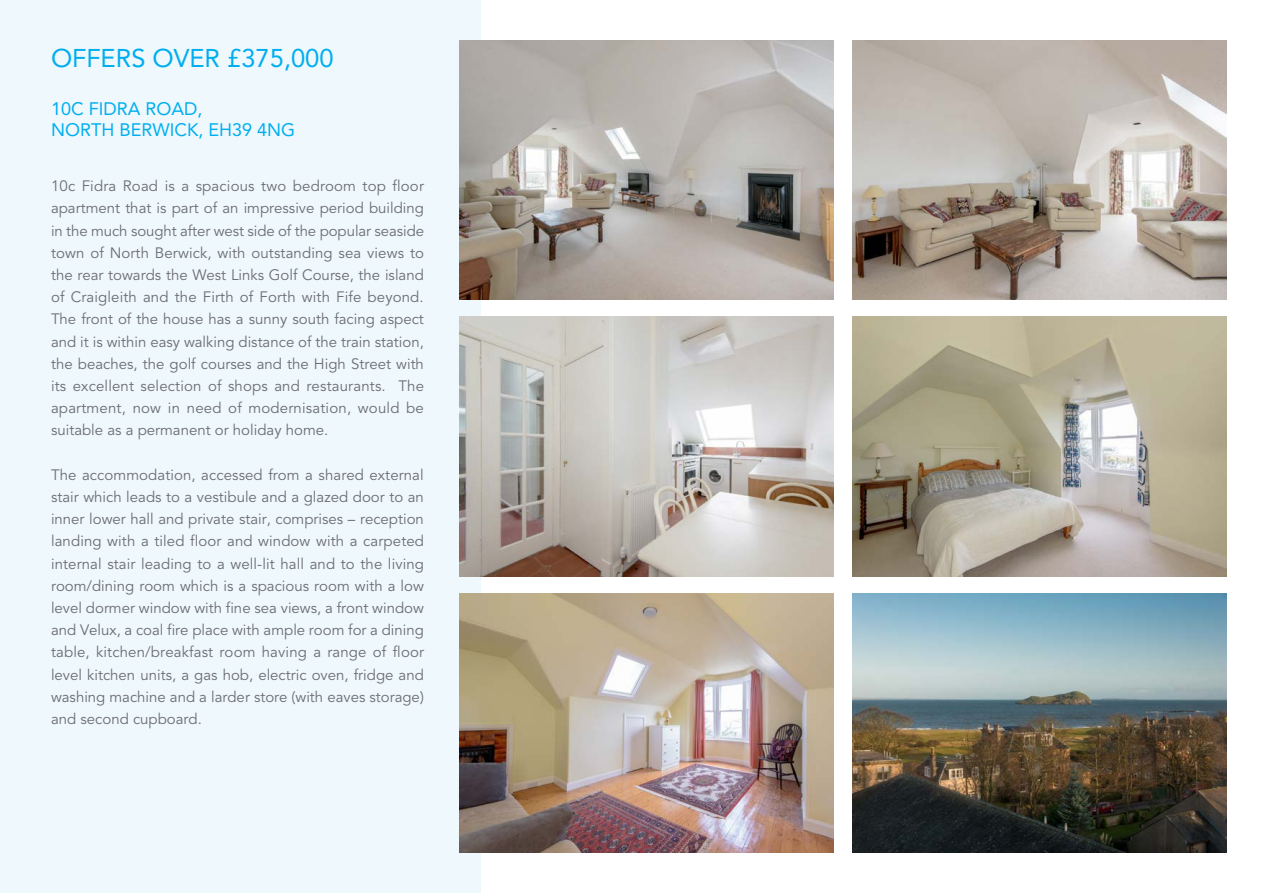
<style>
.page{position:relative;width:1263px;height:893px;background:#fff}
.page>*{position:absolute;margin:0;border:0;box-sizing:border-box;transform-origin:0 0}
.t1{font:25.5px "Avenir";color:#00aeef}
.t2{font:18px/21.6px "Avenir";color:#00aeef}
.t3{font:15px/22.2px "Avenir";color:#6c6d70;text-align:justify}
</style>
<div class="page">
<div style="left:0;top:0;width:480px;height:893px;background:#eef8fd"></div>
<img style="left:459px;top:40px;width:375px;height:260px">
<img style="left:852px;top:40px;width:375px;height:260px">
<img style="left:459px;top:317px;width:375px;height:259px">
<img style="left:852px;top:317px;width:375px;height:259px">
<img style="left:459px;top:593px;width:375px;height:260px">
<img style="left:852px;top:593px;width:375px;height:260px">
<h1 class="t1" style="left:51px;top:44px;width:284px">OFFERS OVER £375,000</h1>
<p class="t2" style="left:51px;top:98px;width:246px">10C FIDRA ROAD,<br>NORTH BERWICK, EH39 4NG</p>
<p class="t3" style="left:51px;top:175px;width:375px">10c Fidra Road is a spacious two bedroom top floor apartment that is part of an impressive period building in the much sought after west side of the popular seaside town of North Berwick, with outstanding sea views to the rear towards the West Links Golf Course, the island of Craigleith and the Firth of Forth with Fife beyond.<br>The front of the house has a sunny south facing aspect and it is within easy walking distance of the train station, the beaches, the golf courses and the High Street with its excellent selection of shops and restaurants. The apartment, now in need of modernisation, would be suitable as a permanent or holiday home.</p>
<p class="t3" style="left:51px;top:464px;width:375px">The accommodation, accessed from a shared external stair which leads to a vestibule and a glazed door to an inner lower hall and private stair, comprises – reception landing with a tiled floor and window with a carpeted internal stair leading to a well-lit hall and to the living room/dining room which is a spacious room with a low level dormer window with fine sea views, a front window and Velux, a coal fire place with ample room for a dining table, kitchen/breakfast room having a range of floor level kitchen units, a gas hob, electric oven, fridge and washing machine and a larder store (with eaves storage) and second cupboard.</p>
</div>
